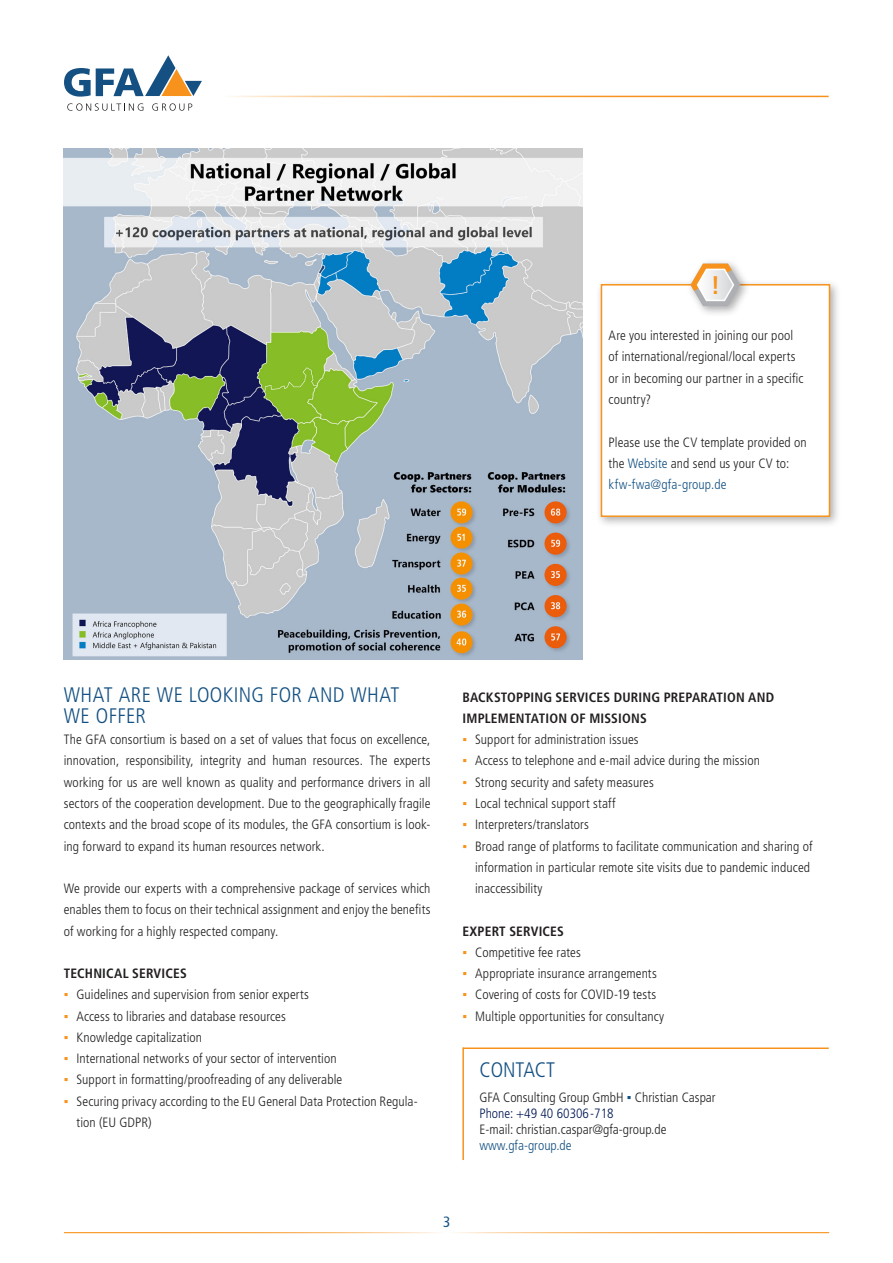
<style>
.page{position:relative;width:893px;height:1263px;background:#fff}
.page>*{position:absolute;margin:0;border:0;box-sizing:border-box;transform-origin:0 0}
.Zwiti{font:700 condensed 25.5px "Frutiger LT Std";color:#f7931d}
.Zwiti-2{font:300 condensed 21px/21.3px "Frutiger LT Std";letter-spacing:.02em;color:#135082}
.x_BU{font:300 condensed 21px "Frutiger LT Std";color:#135082}
.t1{font:condensed 15px "Frutiger LT Std";color:#135082}
.Zwiti-3{font:300 condensed 13.5px/21.3px "Frutiger LT Std";letter-spacing:.005em;color:#231f20}
.Zwiti-4{font:700 condensed 13.5px "Frutiger LT Std";letter-spacing:.015em;color:#231f20}
.x_BU-2{font:300 condensed 13.5px "Frutiger LT Std";color:#001954}
.Zwiti-5{font:300 condensed 13.5px "Frutiger LT Std";letter-spacing:.01em;color:#135082}
.s1{color:#135082}
.s2{font-family:"Arial Narrow";font-weight:400;font-stretch:normal;color:#f7931d}
.s3{font-family:"Arial";font-weight:400;font-stretch:normal;color:#135082}
</style>
<div class="page">
<div style="left:595px;top:279px;width:246px;height:249px;background:#231f20;opacity:.35"></div>
<div style="left:601px;top:284px;width:229px;height:233px;background:#fff;border:2px solid #f7931d"></div>
<img style="left:64px;top:149px;width:518px;height:510px">
<hr style="left:462px;top:1047px;width:2px;height:113px;background:#f7931d">
<hr style="left:463px;top:1047px;width:366px;height:2px;background:#f7931d">
<div style="left:686px;top:258px;width:65px;height:59px;background:#231f20;opacity:.38"></div>
<svg style="left:691px;top:264px;width:49px;height:42px"></svg>
<hr style="left:64px;top:1232px;width:765px;height:1px;background:#f7931d">
<svg style="left:67px;top:103px;width:76px;height:8px"></svg>
<svg style="left:152px;top:103px;width:40px;height:8px"></svg>
<svg style="left:64px;top:55px;width:138px;height:42px"></svg>
<hr style="left:220px;top:96px;width:609px;height:1px;background:#f7931d">
<p class="Zwiti" style="left:711px;top:270px;width:11px">!</p>
<p class="Zwiti-3" style="left:609px;top:325px;width:196px">Are you interested in joining our pool of international/regional/local experts or in becoming our partner in a specific country?</p>
<p class="Zwiti-3" style="left:609px;top:431px;width:200px">Please use the CV template provided on the <span class="s1">Website</span> and send us your CV to:</p>
<p class="Zwiti-5" style="left:609px;top:477px;width:119px">kfw-fwa@gfa-group.de</p>
<p class="Zwiti-2" style="left:64px;top:684px;width:337px">WHAT ARE WE LOOKING FOR AND WHAT<br>WE OFFER</p>
<p class="Zwiti-3" style="left:64px;top:729px;width:368px;text-align:justify">The GFA consortium is based on a set of values that focus on excellence, innovation, responsibility, integrity and human resources. The experts working for us are well known as quality and performance drivers in all sectors of the cooperation development. Due to the geographically fragile contexts and the broad scope of its modules, the GFA consortium is look&shy;ing forward to expand its human resources network.</p>
<p class="Zwiti-3" style="left:64px;top:878px;width:368px;text-align:justify">We provide our experts with a comprehensive package of services which enables them to focus on their technical assignment and enjoy the benefits of working for a highly respected company.</p>
<p class="Zwiti-4" style="left:64px;top:965px;width:124px">TECHNICAL SERVICES</p>
<p class="Zwiti-3" style="left:64px;top:984px;width:247px"><span class="s2">▪</span> Guidelines and supervision from senior experts</p>
<p class="Zwiti-3" style="left:64px;top:1005px;width:224px"><span class="s2">▪</span> Access to libraries and database resources</p>
<p class="Zwiti-3" style="left:64px;top:1027px;width:140px"><span class="s2">▪</span> Knowledge capitalization</p>
<p class="Zwiti-3" style="left:64px;top:1048px;width:274px"><span class="s2">▪</span> International networks of your sector of intervention</p>
<p class="Zwiti-3" style="left:64px;top:1069px;width:280px"><span class="s2">▪</span> Support in formatting/proofreading of any deliverable</p>
<p class="Zwiti-3" style="left:77px;top:1090px;width:343px;text-indent:-13px"><span class="s2">▪</span> Securing privacy according to the EU General Data Protection Regula&shy;tion (EU GDPR)</p>
<p class="Zwiti-4" style="left:462px;top:689px;width:313px">BACKSTOPPING SERVICES DURING PREPARATION AND</p>
<p class="Zwiti-4" style="left:462px;top:710px;width:186px">IMPLEMENTATION OF MISSIONS</p>
<p class="Zwiti-3" style="left:462px;top:729px;width:178px"><span class="s2">▪</span> Support for administration issues</p>
<p class="Zwiti-3" style="left:462px;top:750px;width:299px"><span class="s2">▪</span> Access to telephone and e-mail advice during the mission</p>
<p class="Zwiti-3" style="left:462px;top:771px;width:193px"><span class="s2">▪</span> Strong security and safety measures</p>
<p class="Zwiti-3" style="left:462px;top:793px;width:155px"><span class="s2">▪</span> Local technical support staff</p>
<p class="Zwiti-3" style="left:462px;top:814px;width:128px"><span class="s2">▪</span> Interpreters/translators</p>
<p class="Zwiti-3" style="left:475px;top:835px;width:339px;text-indent:-13px"><span class="s2">▪</span> Broad range of platforms to facilitate communication and sharing of information in particular remote site visits due to pandemic induced inaccessibility</p>
<p class="Zwiti-4" style="left:462px;top:923px;width:103px">EXPERT SERVICES</p>
<p class="Zwiti-3" style="left:462px;top:942px;width:120px"><span class="s2">▪</span> Competitive fee rates</p>
<p class="Zwiti-3" style="left:462px;top:963px;width:196px"><span class="s2">▪</span> Appropriate insurance arrangements</p>
<p class="Zwiti-3" style="left:462px;top:984px;width:195px"><span class="s2">▪</span> Covering of costs for COVID-19 tests</p>
<p class="Zwiti-3" style="left:462px;top:1005px;width:203px"><span class="s2">▪</span> Multiple opportunities for consultancy</p>
<p class="x_BU" style="left:479px;top:1058px;width:77px">CONTACT</p>
<p class="Zwiti-3" style="left:479px;top:1087px;width:238px">GFA Consulting Group GmbH <span class="s3">▪</span> Christian Caspar</p>
<p class="x_BU-2" style="left:479px;top:1105px;width:136px">Phone: +49 40 60306 -718</p>
<p class="Zwiti-3" style="left:479px;top:1121px;width:189px;line-height:16.2px">E-mail: christian.caspar@gfa-group.de <span class="s1">www.gfa-group.de</span></p>
<p class="t1" style="left:443px;top:1213px;width:9px">3</p>
</div>
